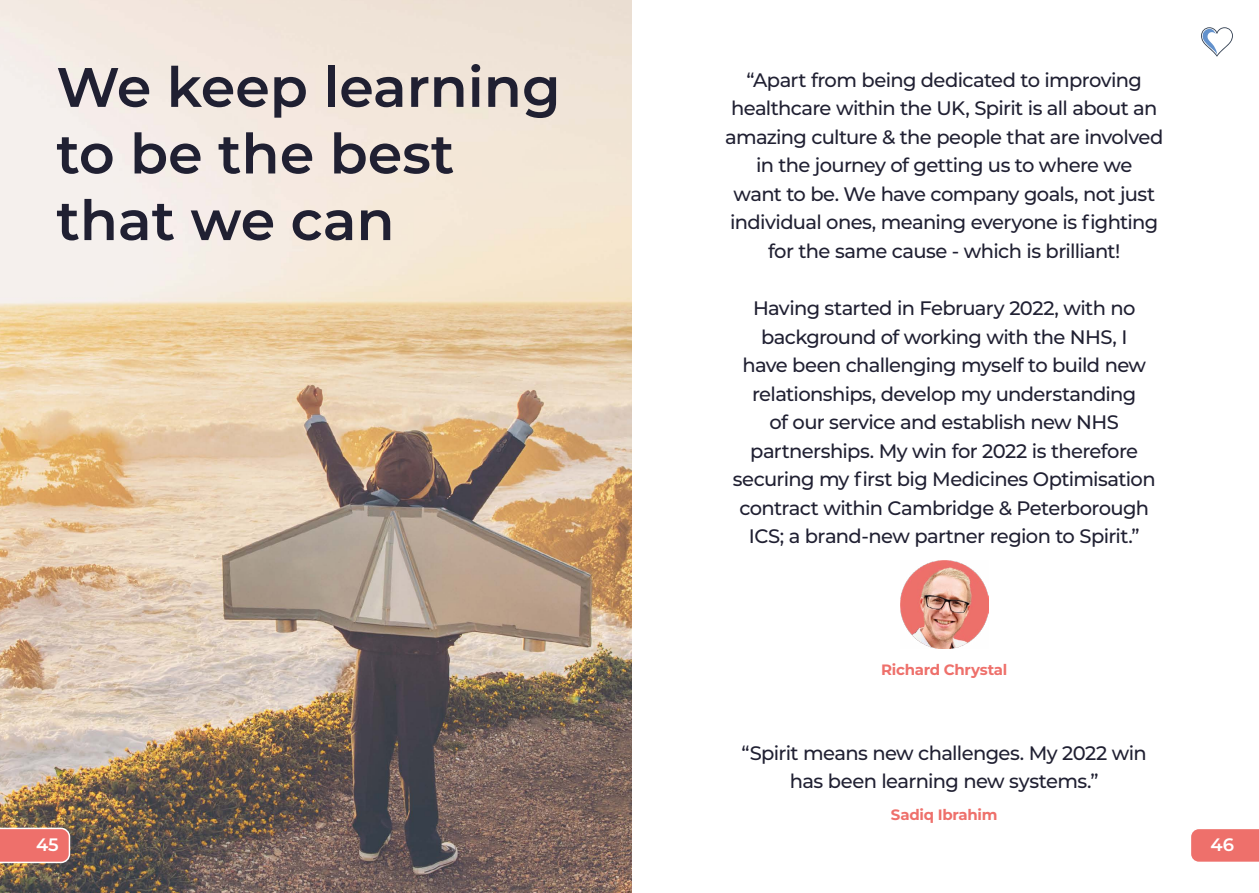
<style>
.page{position:relative;width:1259px;height:893px;background:#fff}
.page>*{position:absolute;margin:0;border:0;box-sizing:border-box;transform-origin:0 0}
.t1{font:600 55.5px/66.6px "Montserrat";color:#202032}
.t2{font:500 19.5px/28.5px "Montserrat";letter-spacing:-.035em;color:#202032;text-align:center}
.t3{font:600 18px "Montserrat";color:#fff}
.t4{font:700 15px "Montserrat";letter-spacing:-.02em;color:#ee706b}
</style>
<div class="page">
<img style="left:0;top:0;width:631px;height:893px">
<img style="left:900px;top:561px;width:88px;height:88px">
<svg style="left:1201px;top:27px;width:32px;height:30px"></svg>
<svg style="left:0;top:828px;width:70px;height:35px;background:#ed7b77"></svg>
<svg style="left:1191px;top:829px;width:68px;height:33px;background:#ee746f"></svg>
<h1 class="t1" style="left:56px;top:51px;width:506px">We keep learning to be the best that we can</h1>
<p class="t2" style="left:725px;top:65px;width:440px">“Apart from being dedicated to improving healthcare within the UK, Spirit is all about an amazing culture &amp; the people that are involved in the journey of getting us to where we<br>want to be. We have company goals, not just individual ones, meaning everyone is fighting for the same cause - which is brilliant!</p>
<p class="t2" style="left:733px;top:293px;width:424px">Having started in February 2022, with no background of working with the NHS, I<br>have been challenging myself to build new relationships, develop my understanding<br>of our service and establish new NHS partnerships. My win for 2022 is therefore securing my first big Medicines Optimisation contract within Cambridge &amp; Peterborough ICS; a brand-new partner region to Spirit.”</p>
<p class="t4" style="left:881px;top:658px;width:128px">Richard Chrystal</p>
<p class="t2" style="left:741px;top:738px;width:407px">“Spirit means new challenges. My 2022 win has been learning new systems.”</p>
<p class="t4" style="left:891px;top:804px;width:108px">Sadiq Ibrahim</p>
<p class="t3" style="left:36px;top:832px;width:24px">45</p>
<p class="t3" style="left:1210px;top:832px;width:25px">46</p>
</div>
